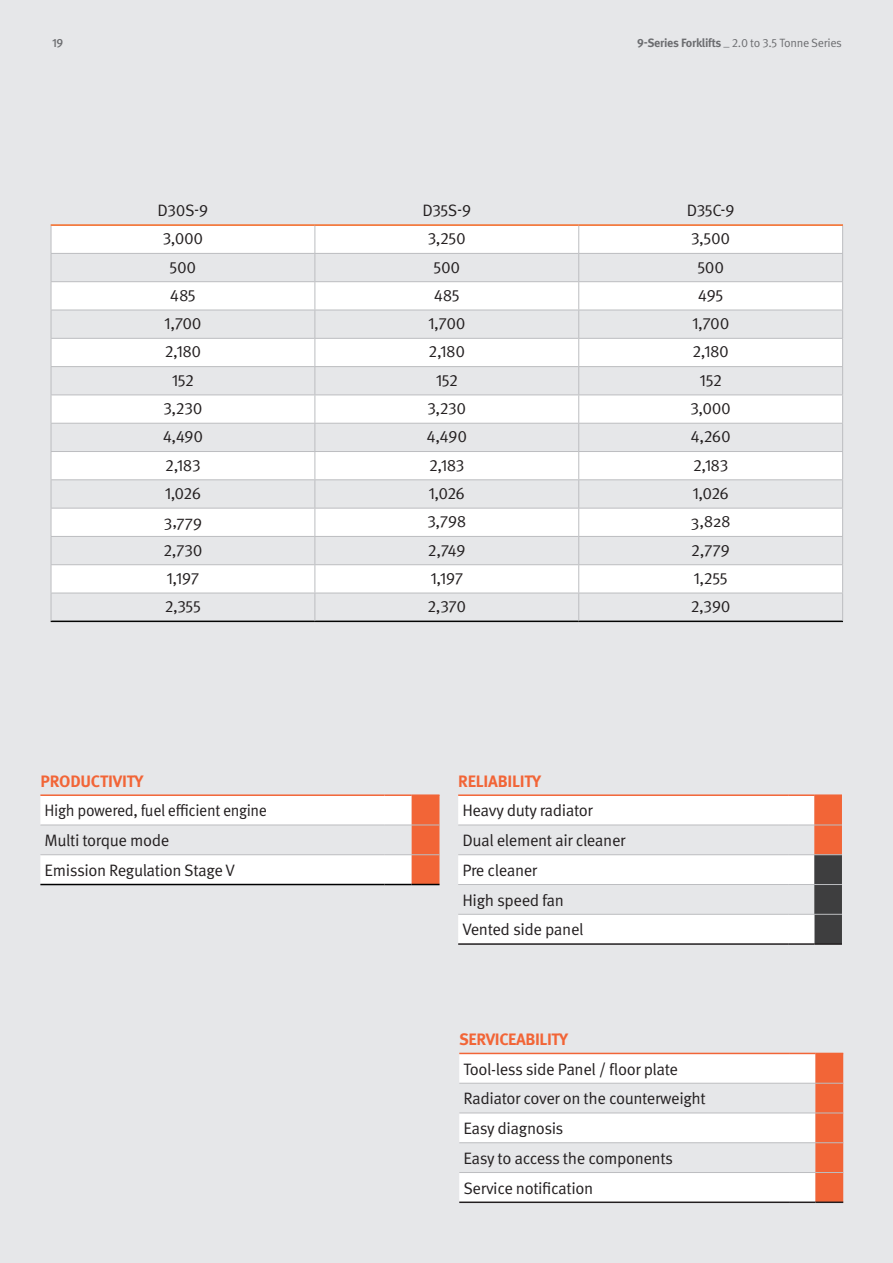
<style>
.page{position:relative;width:893px;height:1263px;background:#e6e7e9}
.page>*{position:absolute;margin:0;border:0;box-sizing:border-box;transform-origin:0 0}
.t1{font:16.5px "Meta Pro";letter-spacing:-.025em;color:#231f20}
.t2{font:700 16.5px "Meta Pro";letter-spacing:-.015em;color:#f26537}
.t3{font:16.5px "Meta Pro";letter-spacing:-.025em;color:#231f20;scale:.95 1}
.t4{font:12px "Meta Pro";letter-spacing:-.025em;color:#6c6d70}
.t5{font:500 12px "Meta Pro";color:#6c6d70}
.s1{font-weight:700}
</style>
<div class="page">
<hr style="left:384px;top:794px;width:28px;height:2px;background:#f26537">
<hr style="left:412px;top:794px;width:27px;height:2px;background:#f26537">
<hr style="left:40px;top:794px;width:344px;height:2px;background:#f26537">
<svg style="left:40px;top:795px;width:399px;height:90px"></svg>
<hr style="left:40px;top:825px;width:344px;height:1px;background:#bcbdc0">
<hr style="left:40px;top:854px;width:344px;height:1px;background:#bcbdc0">
<svg style="left:459px;top:1054px;width:331px;height:147px;fill:#fff"></svg>
<hr style="left:459px;top:1053px;width:331px;height:1px;background:#f26537">
<hr style="left:459px;top:1083px;width:331px;height:1px;background:#bcbdc0">
<hr style="left:459px;top:1112px;width:331px;height:1px;background:#bcbdc0">
<hr style="left:459px;top:1142px;width:331px;height:1px;background:#bcbdc0">
<hr style="left:459px;top:1172px;width:331px;height:1px;background:#bcbdc0">
<svg style="left:790px;top:1053px;width:53px;height:148px"></svg>
<hr style="left:459px;top:1201px;width:331px;height:2px;background:#231f20">
<hr style="left:790px;top:1201px;width:25px;height:2px;background:#231f20">
<hr style="left:815px;top:1201px;width:28px;height:2px;background:#231f20">
<svg style="left:52px;top:226px;width:790px;height:367px;fill:#fff"></svg>
<hr style="left:51px;top:224px;width:264px;height:2px;background:#f36621">
<hr style="left:315px;top:224px;width:264px;height:2px;background:#f36621">
<hr style="left:579px;top:224px;width:264px;height:2px;background:#f36621">
<hr style="left:51px;top:621px;width:264px;height:1px;background:#040503">
<hr style="left:315px;top:621px;width:264px;height:1px;background:#040503">
<hr style="left:579px;top:621px;width:264px;height:1px;background:#040503">
<hr style="left:51px;top:253px;width:264px;height:1px;background:#bcbdc0">
<hr style="left:315px;top:253px;width:264px;height:1px;background:#bcbdc0">
<hr style="left:579px;top:253px;width:264px;height:1px;background:#bcbdc0">
<hr style="left:51px;top:281px;width:264px;height:1px;background:#bcbdc0">
<hr style="left:315px;top:281px;width:264px;height:1px;background:#bcbdc0">
<hr style="left:579px;top:281px;width:264px;height:1px;background:#bcbdc0">
<hr style="left:51px;top:310px;width:264px;height:1px;background:#bcbdc0">
<hr style="left:315px;top:310px;width:264px;height:1px;background:#bcbdc0">
<hr style="left:579px;top:310px;width:264px;height:1px;background:#bcbdc0">
<hr style="left:51px;top:338px;width:264px;height:1px;background:#bcbdc0">
<hr style="left:315px;top:338px;width:264px;height:1px;background:#bcbdc0">
<hr style="left:579px;top:338px;width:264px;height:1px;background:#bcbdc0">
<hr style="left:51px;top:366px;width:264px;height:1px;background:#bcbdc0">
<hr style="left:315px;top:366px;width:264px;height:1px;background:#bcbdc0">
<hr style="left:579px;top:366px;width:264px;height:1px;background:#bcbdc0">
<hr style="left:51px;top:394px;width:264px;height:1px;background:#bcbdc0">
<hr style="left:315px;top:394px;width:264px;height:1px;background:#bcbdc0">
<hr style="left:579px;top:394px;width:264px;height:1px;background:#bcbdc0">
<hr style="left:51px;top:423px;width:264px;height:1px;background:#bcbdc0">
<hr style="left:315px;top:423px;width:264px;height:1px;background:#bcbdc0">
<hr style="left:579px;top:423px;width:264px;height:1px;background:#bcbdc0">
<hr style="left:51px;top:451px;width:264px;height:1px;background:#bcbdc0">
<hr style="left:315px;top:451px;width:264px;height:1px;background:#bcbdc0">
<hr style="left:579px;top:451px;width:264px;height:1px;background:#bcbdc0">
<hr style="left:51px;top:479px;width:264px;height:1px;background:#bcbdc0">
<hr style="left:315px;top:479px;width:264px;height:1px;background:#bcbdc0">
<hr style="left:579px;top:479px;width:264px;height:1px;background:#bcbdc0">
<hr style="left:51px;top:508px;width:264px;height:1px;background:#bcbdc0">
<hr style="left:315px;top:508px;width:264px;height:1px;background:#bcbdc0">
<hr style="left:579px;top:508px;width:264px;height:1px;background:#bcbdc0">
<hr style="left:51px;top:536px;width:264px;height:1px;background:#bcbdc0">
<hr style="left:315px;top:536px;width:264px;height:1px;background:#bcbdc0">
<hr style="left:579px;top:536px;width:264px;height:1px;background:#bcbdc0">
<hr style="left:51px;top:564px;width:264px;height:1px;background:#bcbdc0">
<hr style="left:315px;top:564px;width:264px;height:1px;background:#bcbdc0">
<hr style="left:579px;top:564px;width:264px;height:1px;background:#bcbdc0">
<hr style="left:51px;top:593px;width:264px;height:1px;background:#bcbdc0">
<svg style="left:51px;top:226px;width:1px;height:395px"></svg>
<hr style="left:315px;top:593px;width:264px;height:1px;background:#bcbdc0">
<svg style="left:315px;top:226px;width:1px;height:395px"></svg>
<hr style="left:579px;top:593px;width:264px;height:1px;background:#bcbdc0">
<svg style="left:578px;top:226px;width:1px;height:395px"></svg>
<svg style="left:842px;top:226px;width:1px;height:395px"></svg>
<hr style="left:789px;top:794px;width:25px;height:2px;background:#f26537">
<hr style="left:814px;top:794px;width:28px;height:2px;background:#f26537">
<hr style="left:458px;top:794px;width:331px;height:2px;background:#f26537">
<hr style="left:458px;top:943px;width:331px;height:2px;background:#231f20">
<hr style="left:789px;top:943px;width:25px;height:2px;background:#231f20">
<hr style="left:814px;top:943px;width:28px;height:2px;background:#231f20">
<svg style="left:458px;top:795px;width:384px;height:149px"></svg>
<p class="t5" style="left:52px;top:36px;width:13px">19</p>
<p class="t4" style="left:637px;top:36px;width:206px"><span class="s1">9-Series Forklifts</span> _ 2.0 to 3.5 Tonne Series</p>
<p class="t1" style="left:158px;top:200px;width:52px">D30S-9</p>
<p class="t1" style="left:422px;top:200px;width:50px">D35S-9</p>
<p class="t1" style="left:687px;top:200px;width:49px">D35C-9</p>
<p class="t1" style="left:163px;top:228px;width:42px">3,000</p>
<p class="t1" style="left:428px;top:228px;width:40px">3,250</p>
<p class="t1" style="left:691px;top:228px;width:41px">3,500</p>
<p class="t1" style="left:170px;top:256px;width:28px">500</p>
<p class="t1" style="left:433px;top:256px;width:28px">500</p>
<p class="t1" style="left:697px;top:256px;width:28px">500</p>
<p class="t1" style="left:170px;top:285px;width:28px">485</p>
<p class="t1" style="left:434px;top:285px;width:28px">485</p>
<p class="t1" style="left:698px;top:285px;width:27px">495</p>
<p class="t1" style="left:164px;top:313px;width:39px">1,700</p>
<p class="t1" style="left:428px;top:313px;width:39px">1,700</p>
<p class="t1" style="left:692px;top:313px;width:39px">1,700</p>
<p class="t1" style="left:165px;top:341px;width:38px">2,180</p>
<p class="t1" style="left:429px;top:341px;width:38px">2,180</p>
<p class="t1" style="left:692px;top:341px;width:38px">2,180</p>
<p class="t1" style="left:172px;top:370px;width:24px">152</p>
<p class="t1" style="left:436px;top:370px;width:24px">152</p>
<p class="t1" style="left:700px;top:370px;width:24px">152</p>
<p class="t1" style="left:164px;top:398px;width:40px">3,230</p>
<p class="t1" style="left:427px;top:398px;width:40px">3,230</p>
<p class="t1" style="left:690px;top:398px;width:42px">3,000</p>
<p class="t1" style="left:163px;top:426px;width:42px">4,490</p>
<p class="t1" style="left:427px;top:426px;width:42px">4,490</p>
<p class="t1" style="left:691px;top:426px;width:42px">4,260</p>
<p class="t1" style="left:165px;top:454px;width:37px">2,183</p>
<p class="t1" style="left:429px;top:454px;width:37px">2,183</p>
<p class="t1" style="left:693px;top:454px;width:37px">2,183</p>
<p class="t1" style="left:165px;top:483px;width:38px">1,026</p>
<p class="t1" style="left:429px;top:483px;width:38px">1,026</p>
<p class="t1" style="left:692px;top:483px;width:38px">1,026</p>
<p class="t1" style="left:164px;top:511px;width:40px">3,779</p>
<p class="t1" style="left:427px;top:511px;width:40px">3,798</p>
<p class="t1" style="left:691px;top:511px;width:42px">3,828</p>
<p class="t1" style="left:163px;top:539px;width:41px">2,730</p>
<p class="t1" style="left:428px;top:539px;width:39px">2,749</p>
<p class="t1" style="left:691px;top:539px;width:40px">2,779</p>
<p class="t1" style="left:166px;top:568px;width:34px">1,197</p>
<p class="t1" style="left:430px;top:568px;width:34px">1,197</p>
<p class="t1" style="left:693px;top:568px;width:36px">1,255</p>
<p class="t1" style="left:165px;top:596px;width:38px">2,355</p>
<p class="t1" style="left:427px;top:596px;width:40px">2,370</p>
<p class="t1" style="left:691px;top:596px;width:41px">2,390</p>
<p class="t2" style="left:40px;top:770px;width:104px">PRODUCTIVITY</p>
<p class="t3" style="left:45px;top:800px;width:236px">High powered, fuel efficient engine</p>
<p class="t1" style="left:45px;top:830px;width:126px">Multi torque mode</p>
<p class="t1" style="left:45px;top:860px;width:192px">Emission Regulation Stage V</p>
<p class="t2" style="left:458px;top:770px;width:84px">RELIABILITY</p>
<p class="t1" style="left:462px;top:800px;width:132px">Heavy duty radiator</p>
<p class="t1" style="left:462px;top:830px;width:165px">Dual element air cleaner</p>
<p class="t1" style="left:462px;top:860px;width:76px">Pre cleaner</p>
<p class="t1" style="left:462px;top:889px;width:103px">High speed fan</p>
<p class="t1" style="left:462px;top:919px;width:123px">Vented side panel</p>
<p class="t2" style="left:459px;top:1028px;width:110px">SERVICEABILITY</p>
<p class="t1" style="left:463px;top:1058px;width:216px">Tool-less side Panel / floor plate</p>
<p class="t1" style="left:463px;top:1088px;width:244px">Radiator cover on the counterweight</p>
<p class="t1" style="left:463px;top:1118px;width:102px">Easy diagnosis</p>
<p class="t1" style="left:463px;top:1148px;width:211px">Easy to access the components</p>
<p class="t1" style="left:463px;top:1177px;width:131px">Service notification</p>
</div>
